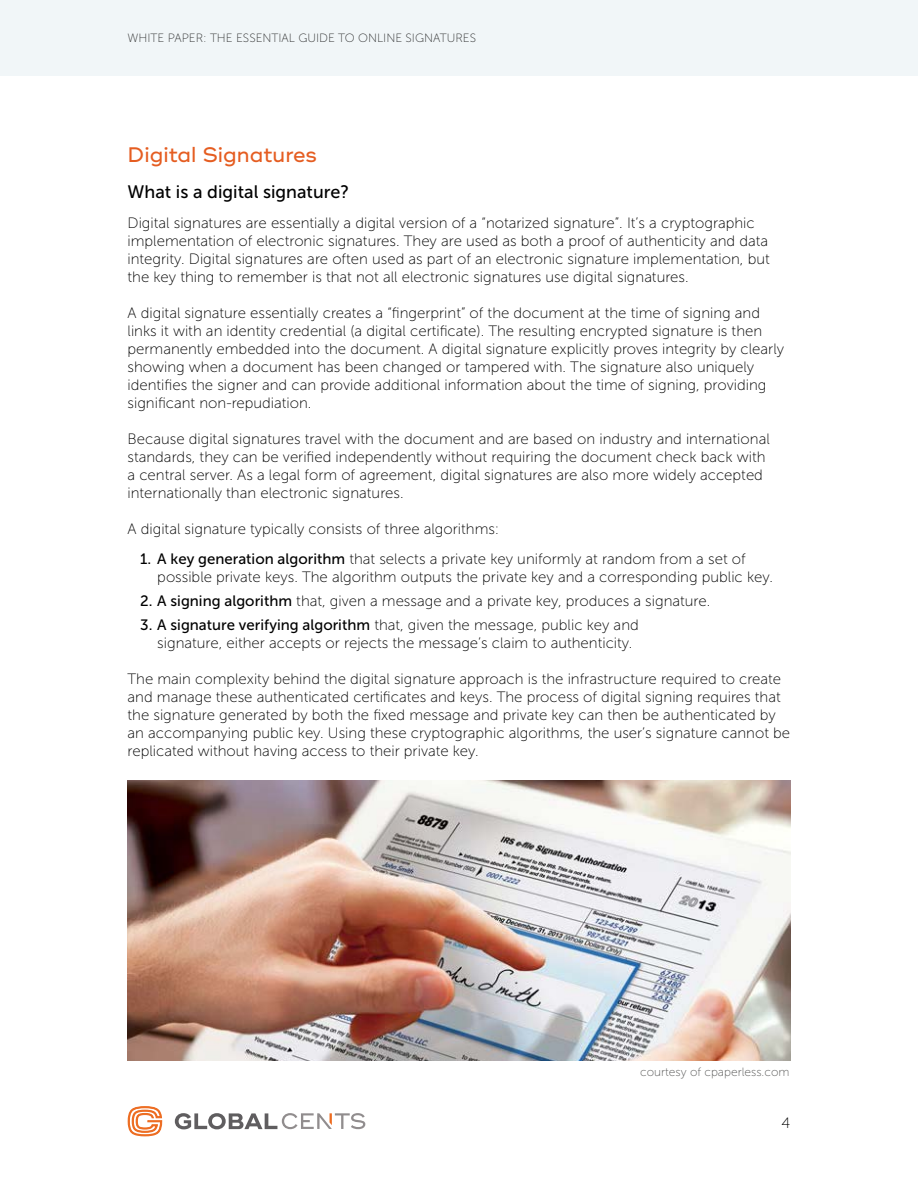
<style>
.page{position:relative;width:918px;height:1188px;background:#fff}
.page>*{position:absolute;margin:0;border:0;box-sizing:border-box;transform-origin:0 0}
.Heading_3{font:500 21px "Ridley Grotesk";color:#e55d21}
.Heading_4__after_H3{font:18px "Museo Sans 500";color:#000}
.t1{font:15px/18px "Museo Sans 100";color:#000}
.t2{font:12px "Museo Sans 100";color:#000}
.Image_caption{font:12px "Museo Sans 100";color:#575756}
.s1{font-family:"Museo Sans 500"}
</style>
<div class="page">
<div style="left:0;top:0;width:918px;height:75px;background:#f1f6f8"></div>
<svg style="left:175px;top:1113px;width:190px;height:16px"></svg>
<svg style="left:128px;top:1106px;width:34px;height:30px"></svg>
<img style="left:128px;top:780px;width:662px;height:280px">
<p class="t2" style="left:128px;top:32px;width:350px">WHITE PAPER: THE ESSENTIAL GUIDE TO ONLINE SIGNATURES</p>
<p class="Heading_3" style="left:128px;top:142px;width:191px">Digital Signatures</p>
<p class="Heading_4__after_H3" style="left:128px;top:182px;width:223px">What is a digital signature?</p>
<p class="t1" style="left:128px;top:214px;width:644px">Digital signatures are essentially a digital version of a “notarized signature”. It’s a cryptographic implementation of electronic signatures. They are used as both a proof of authenticity and data integrity. Digital signatures are often used as part of an electronic signature implementation, but the key thing to remember is that not all electronic signatures use digital signatures.</p>
<p class="t1" style="left:128px;top:304px;width:658px">A digital signature essentially creates a “fingerprint” of the document at the time of signing and links it with an identity credential (a digital certificate). The resulting encrypted signature is then permanently embedded into the document. A digital signature explicitly proves integrity by clearly showing when a document has been changed or tampered with. The signature also uniquely identifies the signer and can provide additional information about the time of signing, providing significant non-repudiation.</p>
<p class="t1" style="left:128px;top:430px;width:644px">Because digital signatures travel with the document and are based on industry and international standards, they can be verified independently without requiring the document check back with a central server. As a legal form of agreement, digital signatures are also more widely accepted internationally than electronic signatures.</p>
<p class="t1" style="left:128px;top:520px;width:373px">A digital signature typically consists of three algorithms:</p>
<p class="t1" style="left:157px;top:550px;width:617px;text-indent:-17px"><span class="s1">1. A key generation algorithm</span> that selects a private key uniformly at random from a set of possible private keys. The algorithm outputs the private key and a corresponding public key.</p>
<p class="t1" style="left:140px;top:592px;width:571px"><span class="s1">2. A signing algorithm</span> that, given a message and a private key, produces a signature.</p>
<p class="t1" style="left:157px;top:616px;width:483px;text-indent:-17px"><span class="s1">3. A signature verifying algorithm</span> that, given the message, public key and signature, either accepts or rejects the message’s claim to authenticity.</p>
<p class="t1" style="left:128px;top:670px;width:664px">The main complexity behind the digital signature approach is the infrastructure required to create and manage these authenticated certificates and keys. The process of digital signing requires that the signature generated by both the fixed message and private key can then be authenticated by an accompanying public key. Using these cryptographic algorithms, the user’s signature cannot be replicated without having access to their private key.</p>
<p class="Image_caption" style="left:640px;top:1066px;width:151px">courtesy of cpaperless.com</p>
<p class="t1" style="left:782px;top:1114px;width:10px">4</p>
</div>
